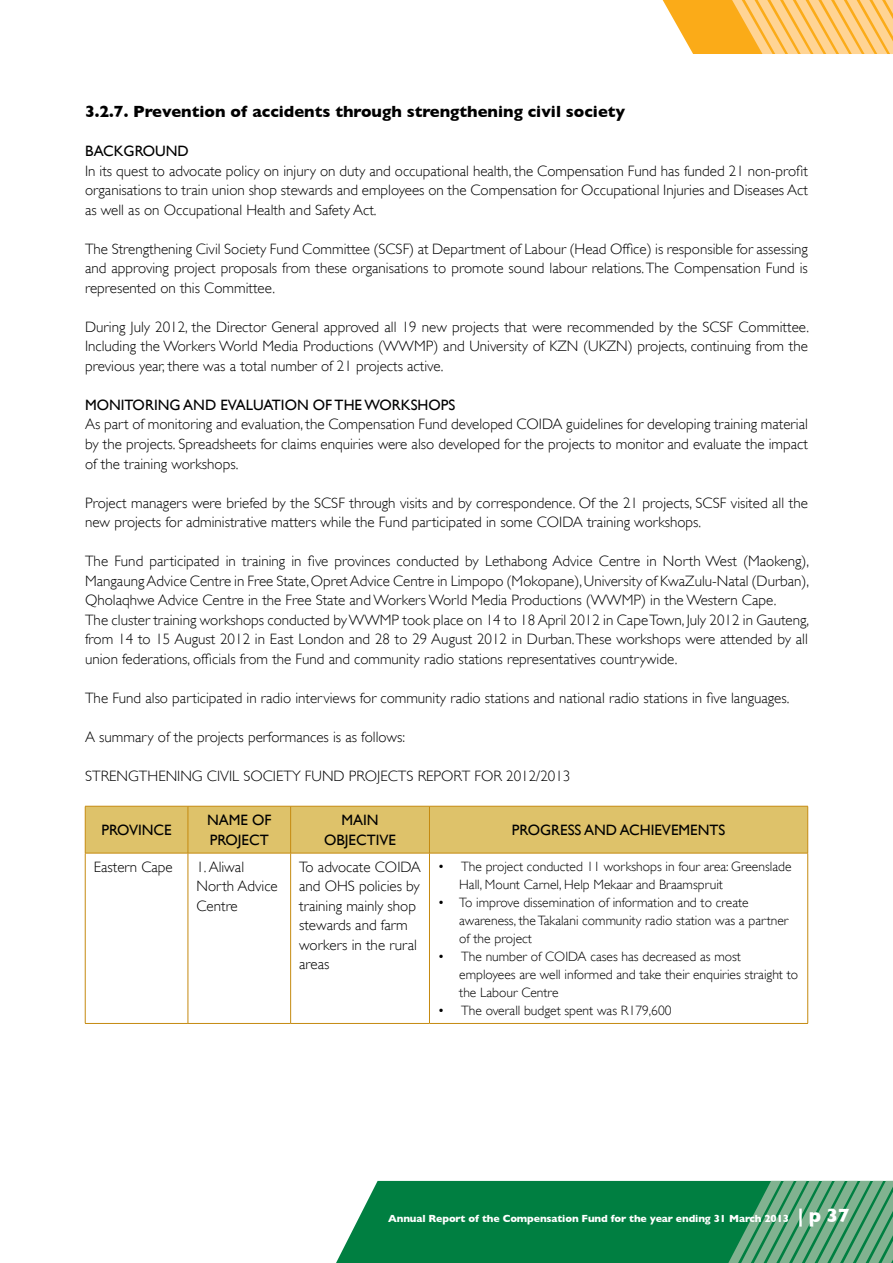
<style>
.page{position:relative;width:893px;height:1263px;background:#fff}
.page>*{position:absolute;margin:0;border:0;box-sizing:border-box;transform-origin:0 0}
.t1{font:700 16.5px "Gill Sans";color:#000}
.t2{font:300 15px/19.5px "Gill Sans";color:#000;text-align:justify}
.t3{font:15px/19.5px "Gill Sans";color:#000}
.t4{font:300 13.5px/18px "Gill Sans";color:#000}
.t5{font:700 10.5px "Gill Sans";letter-spacing:-.01em;color:#fff}
.s1{font-size:19.5px}
</style>
<div class="page">
<svg style="left:663px;top:0;width:230px;height:54px;background:#fdc464"></svg>
<div style="left:336px;top:1181px;width:392px;height:82px;background:#007f41"></div>
<svg style="left:728px;top:1181px;width:165px;height:82px;background:#57a176"></svg>
<div style="left:86px;top:807px;width:721px;height:46px;background:#dec26a"></div>
<hr style="left:85px;top:806px;width:103px;height:1px;background:#c58a10">
<hr style="left:85px;top:806px;width:1px;height:47px;background:#c58a10">
<hr style="left:188px;top:806px;width:103px;height:1px;background:#c58a10">
<hr style="left:188px;top:806px;width:1px;height:47px;background:#c58a10">
<hr style="left:291px;top:806px;width:138px;height:1px;background:#c58a10">
<hr style="left:290px;top:806px;width:1px;height:47px;background:#c58a10">
<hr style="left:429px;top:806px;width:379px;height:1px;background:#c58a10">
<hr style="left:429px;top:806px;width:1px;height:47px;background:#c58a10">
<hr style="left:807px;top:806px;width:1px;height:47px;background:#c58a10">
<hr style="left:85px;top:853px;width:103px;height:1px;background:#c58a10">
<hr style="left:85px;top:853px;width:1px;height:170px;background:#c58a10">
<hr style="left:188px;top:853px;width:103px;height:1px;background:#c58a10">
<hr style="left:188px;top:853px;width:1px;height:170px;background:#c58a10">
<hr style="left:291px;top:853px;width:138px;height:1px;background:#c58a10">
<hr style="left:290px;top:853px;width:1px;height:170px;background:#c58a10">
<hr style="left:429px;top:853px;width:379px;height:1px;background:#c58a10">
<hr style="left:429px;top:853px;width:1px;height:170px;background:#c58a10">
<hr style="left:807px;top:853px;width:1px;height:170px;background:#c58a10">
<hr style="left:85px;top:1023px;width:103px;height:1px;background:#c58a10">
<hr style="left:188px;top:1023px;width:103px;height:1px;background:#c58a10">
<hr style="left:291px;top:1023px;width:138px;height:1px;background:#c58a10">
<hr style="left:429px;top:1023px;width:379px;height:1px;background:#c58a10">
<p class="t1" style="left:85px;top:102px;width:542px">3.2.7. Prevention of accidents through strengthening civil society</p>
<p class="t3" style="left:85px;top:141px;width:51px">BAC KGROUND</p>
<p class="t2" style="left:85px;top:161px;width:724px">In its quest to advocate policy on injury on duty and occupational health, the Compensation Fund has funded 21 non-profit organisations to train union shop stewards and employees on the Compensation for Occupational Injuries and Diseases Act as well as on Occupational H ealth and Safety Act.</p>
<p class="t2" style="left:85px;top:239px;width:724px">The Strengthening Civil Society Fund Committee (SCSF) at Department of Labour (H ead Office) is responsible for assessing and approving project proposals from these organisations to promote sound labour relations. The Compensation Fund is represented on this Committee.</p>
<p class="t2" style="left:85px;top:317px;width:726px">During July 2012, the Director General approved all 19 new projects that were recommended by the SCSF Committee.<br>Including the Workers World Media Productions (WWMP) and University of KZN (UKZN) projects, continuing from the previous year, there was a total number of 21 projects active.</p>
<p class="t3" style="left:85px;top:395px;width:22px">MONITORING</p>
<p class="t3" style="left:183px;top:395px;width:12px">AND</p>
<p class="t3" style="left:220px;top:395px;width:10px">EVALUATION</p>
<p class="t3" style="left:313px;top:395px;width:32px">OF THE</p>
<p class="t3" style="left:364px;top:395px;width:56px">WOR KSHOPS</p>
<p class="t2" style="left:85px;top:415px;width:724px">As part of monitoring and evaluation, the Compensation Fund developed COIDA guidelines for developing training material by the projects. Spreadsheets for claims enquiries were also developed for the projects to monitor and evaluate the impact of the training workshops.</p>
<p class="t2" style="left:85px;top:493px;width:724px">Project managers were briefed by the SCSF through visits and by correspondence. Of the 21 projects, SCSF visited all the new projects for administrative matters while the Fund participated in some COIDA training workshops.</p>
<p class="t2" style="left:85px;top:551px;width:726px;text-align:left">The Fund participated in training in five provinces conducted by Lethabong Advice Centre in North West (Maokeng), Mangaung Advice Centre in Free State, Opret Advice Centre in Limpopo (Mokopane), University of KwaZulu-Natal (Durban), Qholaqhwe Advice Centre in the Free State and Workers World Media Productions (WWMP) in the Western Cape.<br>The cluster training workshops conducted by WWMP took place on 14 to 18 April 2012 in Cape Town, July 2012 in Gauteng, from 14 to 15 August 2012 in East London and 28 to 29 August 2012 in Durban. These workshops were attended by all union federations, officials from the Fund and community radio stations representatives countrywide.</p>
<p class="t2" style="left:85px;top:688px;width:706px">The Fund also participated in radio interviews for community radio stations and national radio stations in five languages.</p>
<p class="t2" style="left:85px;top:727px;width:321px">A summary of the projects performances is as follows:</p>
<p class="t2" style="left:85px;top:766px;width:18px">Strengt</p>
<p class="t2" style="left:148px;top:766px;width:21px">hening</p>
<p class="t2" style="left:207px;top:766px;width:365px">CIVIL SOCIETY FUND PROJECTS REPORT FOR 2012/2013</p>
<p class="t3" style="left:101px;top:820px;width:72px">PROVINCE</p>
<p class="t3" style="left:207px;top:810px;width:66px">NAME OF<br>PROJECT</p>
<p class="t3" style="left:324px;top:810px;width:74px;text-align:center">MAIN<br>OBJECTIVE</p>
<p class="t3" style="left:512px;top:820px;width:215px">PROGRESS AND ACHIEVEMENTS</p>
<p class="t2" style="left:94px;top:857px;width:81px">Eastern Cape</p>
<p class="t2" style="left:196px;top:857px;width:83px;text-align:left">1. Aliwal<br>North Advice<br>Centre</p>
<p class="t2" style="left:299px;top:857px;width:123px;text-align:left">To advocate COIDA and OHS policies by training mainly shop stewards and farm workers in the rural areas</p>
<p class="t4" style="left:459px;top:857px;width:334px;text-indent:-21px">• The project conducted 11 workshops in four area: Greenslade<br>Hall, Mount Carnel, Help Mekaar and Braamspruit</p>
<p class="t4" style="left:459px;top:893px;width:331px;text-indent:-21px">• To improve dissemination of information and to create awareness, the Takalani community radio station was a partner of the project</p>
<p class="t4" style="left:459px;top:947px;width:340px;text-indent:-21px">• The number of COIDA cases has decreased as most employees are well informed and take their enquiries straight to the Labour Centre</p>
<p class="t4" style="left:438px;top:1001px;width:235px">• The overall budget spent was R179,600</p>
<p class="t5" style="left:388px;top:1213px;width:463px">Annual Report of the Compensation Fund for the year ending 31 March 2013 <span class="s1">| p 37</span></p>
</div>
